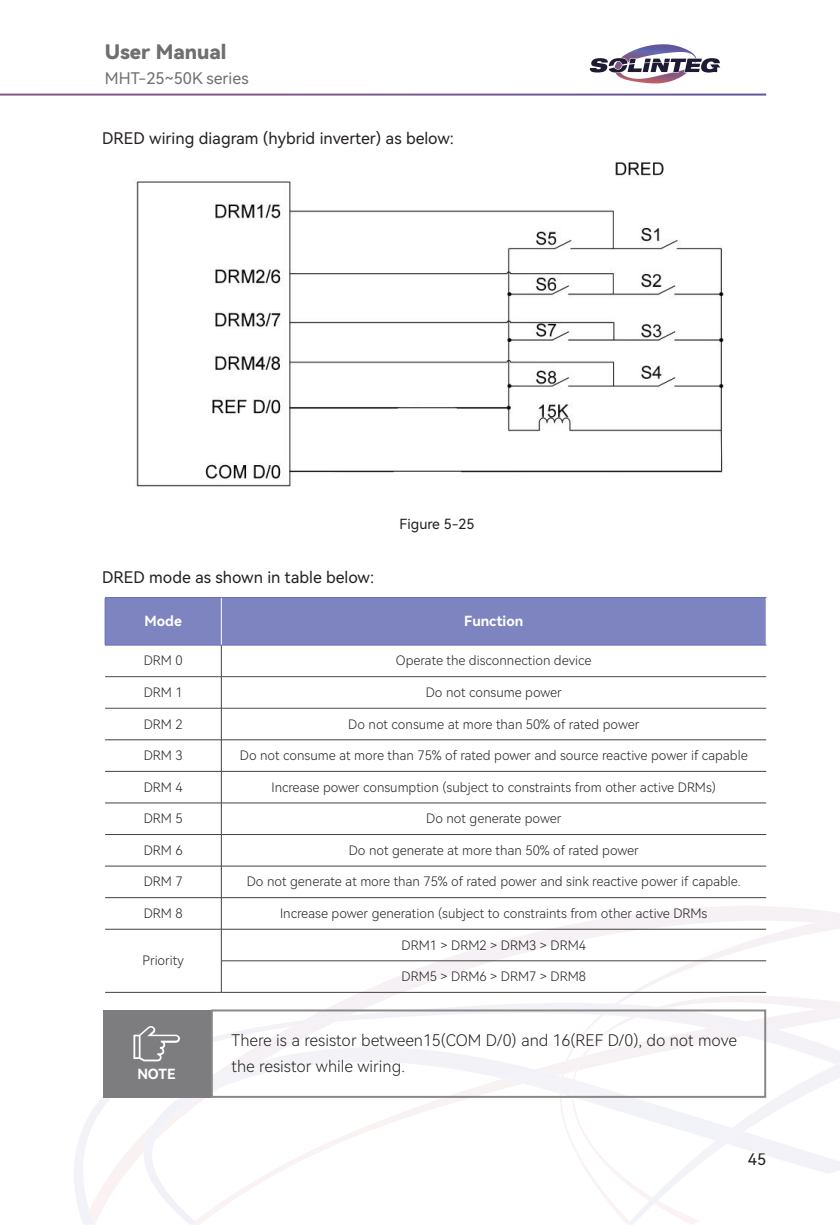
<style>
.page{position:relative;width:840px;height:1225px;background:#fff}
.page>*{position:absolute;margin:0;border:0;box-sizing:border-box;transform-origin:0 0}
.t1{font:20px "Harmony OS Sans Black";color:#6f6f6f}
.t2{font:16px/26px "Harmony OS Sans Light";color:#241f1f}
.t3{font:16px "Harmony OS Sans";color:#241f1f}
.t4{font:16px "Harmony OS Sans";color:#6f6f6f}
.t5{font:14px "Harmony OS Sans Bold";color:#fff}
.t6{font:14px "Harmony OS Sans";color:#241f1f}
.t7{font:13px "Harmony OS Sans Light";color:#241f1f}
</style>
<div class="page">
<svg style="left:0;top:44px;width:765px;height:52px"></svg>
<svg style="left:105px;top:905px;width:734px;height:97px"></svg>
<svg style="left:74px;top:1002px;width:485px;height:222px"></svg>
<svg style="left:143px;top:1047px;width:416px;height:177px"></svg>
<svg style="left:559px;top:917px;width:280px;height:224px"></svg>
<svg style="left:571px;top:995px;width:268px;height:228px"></svg>
<svg style="left:626px;top:1063px;width:213px;height:161px"></svg>
<img style="left:136px;top:160px;width:587px;height:327px">
<div style="left:393px;top:406px;width:68px;height:74px;background:#fff;border-radius:11px"></div>
<div style="left:106px;top:598px;width:659px;height:47px;background:#7d84c0"></div>
<hr style="left:105px;top:597px;width:116px;height:1px;background:#646eb4">
<hr style="left:221px;top:597px;width:545px;height:1px;background:#646eb4">
<hr style="left:105px;top:598px;width:1px;height:47px;background:#646eb4">
<hr style="left:221px;top:598px;width:1px;height:47px;background:#fff">
<hr style="left:221px;top:708px;width:1px;height:31px;background:#444041">
<hr style="left:105px;top:739px;width:116px;height:1px;background:#444041">
<hr style="left:221px;top:739px;width:544px;height:1px;background:#444041">
<hr style="left:221px;top:740px;width:1px;height:31px;background:#444041">
<hr style="left:105px;top:771px;width:116px;height:1px;background:#444041">
<hr style="left:221px;top:771px;width:544px;height:1px;background:#444041">
<hr style="left:221px;top:771px;width:1px;height:32px;background:#444041">
<hr style="left:105px;top:802px;width:116px;height:1px;background:#444041">
<hr style="left:221px;top:802px;width:544px;height:1px;background:#444041">
<hr style="left:221px;top:803px;width:1px;height:31px;background:#444041">
<hr style="left:105px;top:834px;width:116px;height:1px;background:#444041">
<hr style="left:221px;top:834px;width:544px;height:1px;background:#444041">
<hr style="left:221px;top:834px;width:1px;height:32px;background:#444041">
<hr style="left:105px;top:865px;width:116px;height:1px;background:#444041">
<hr style="left:221px;top:865px;width:544px;height:1px;background:#444041">
<hr style="left:221px;top:866px;width:1px;height:31px;background:#444041">
<hr style="left:105px;top:897px;width:116px;height:1px;background:#444041">
<hr style="left:221px;top:897px;width:544px;height:1px;background:#444041">
<hr style="left:221px;top:897px;width:1px;height:32px;background:#444041">
<hr style="left:105px;top:929px;width:116px;height:1px;background:#444041">
<hr style="left:221px;top:929px;width:544px;height:1px;background:#444041">
<hr style="left:221px;top:929px;width:1px;height:31px;background:#444041">
<hr style="left:221px;top:960px;width:544px;height:1px;background:#444041">
<hr style="left:221px;top:961px;width:1px;height:31px;background:#444041">
<hr style="left:105px;top:992px;width:116px;height:1px;background:#444041">
<hr style="left:221px;top:992px;width:544px;height:1px;background:#444041">
<hr style="left:105px;top:645px;width:116px;height:1px;background:#646eb4">
<hr style="left:221px;top:645px;width:545px;height:1px;background:#646eb4">
<hr style="left:221px;top:645px;width:1px;height:31px;background:#444041">
<hr style="left:221px;top:677px;width:1px;height:31px;background:#444041">
<hr style="left:105px;top:676px;width:116px;height:1px;background:#4e4b4c">
<hr style="left:221px;top:676px;width:544px;height:1px;background:#4e4b4c">
<hr style="left:105px;top:708px;width:116px;height:1px;background:#4e4b4c">
<hr style="left:221px;top:708px;width:544px;height:1px;background:#4e4b4c">
<div style="left:103px;top:1009px;width:108px;height:88px;background:#7d7c7e"></div>
<div style="left:211px;top:1009px;width:554px;height:88px;border:2px solid #898989"></div>
<svg style="left:133px;top:1026px;width:47px;height:35px"></svg>
<hr style="left:289px;top:407px;width:218px;height:1px;background:#121717">
<hr style="left:289px;top:471px;width:431px;height:1px;background:#121717">
<h1 class="t1" style="left:105px;top:38px;width:123px">User Manual</h1>
<p class="t4" style="left:105px;top:67px;width:145px">MHT-25~50K series</p>
<p class="t3" style="left:102px;top:127px;width:353px">DRED wiring diagram (hybrid inverter) as below:</p>
<p class="t3" style="left:102px;top:565px;width:273px">DRED mode as shown in table below:</p>
<p class="t6" style="left:399px;top:515px;width:76px">Figure 5-25</p>
<p class="t5" style="left:144px;top:611px;width:39px">Mode</p>
<p class="t5" style="left:464px;top:611px;width:60px">Function</p>
<p class="t7" style="left:144px;top:651px;width:40px">DRM 0</p>
<p class="t7" style="left:396px;top:651px;width:197px">Operate the disconnection device</p>
<p class="t7" style="left:144px;top:683px;width:40px">DRM 1</p>
<p class="t7" style="left:425px;top:683px;width:137px">Do not consume power</p>
<p class="t7" style="left:144px;top:715px;width:40px">DRM 2</p>
<p class="t7" style="left:348px;top:715px;width:292px">Do not consume at more than 50% of rated power</p>
<p class="t7" style="left:144px;top:746px;width:40px">DRM 3</p>
<p class="t7" style="left:240px;top:746px;width:509px">Do not consume at more than 75% of rated power and source reactive power if capable</p>
<p class="t7" style="left:144px;top:778px;width:40px">DRM 4</p>
<p class="t7" style="left:271px;top:778px;width:446px">Increase power consumption (subject to constraints from other active DRMs)</p>
<p class="t7" style="left:144px;top:809px;width:40px">DRM 5</p>
<p class="t7" style="left:426px;top:809px;width:136px">Do not generate power</p>
<p class="t7" style="left:144px;top:841px;width:40px">DRM 6</p>
<p class="t7" style="left:348px;top:841px;width:291px">Do not generate at more than 50% of rated power</p>
<p class="t7" style="left:144px;top:872px;width:40px">DRM 7</p>
<p class="t7" style="left:247px;top:872px;width:495px">Do not generate at more than 75% of rated power and sink reactive power if capable.</p>
<p class="t7" style="left:144px;top:904px;width:40px">DRM 8</p>
<p class="t7" style="left:280px;top:904px;width:428px">Increase power generation (subject to constraints from other active DRMs</p>
<p class="t7" style="left:142px;top:951px;width:43px">Priority</p>
<p class="t7" style="left:401px;top:936px;width:186px">DRM1 &gt; DRM2 &gt; DRM3 &gt; DRM4</p>
<p class="t7" style="left:401px;top:967px;width:186px">DRM5 &gt; DRM6 &gt; DRM7 &gt; DRM8</p>
<p class="t5" style="left:137px;top:1064px;width:40px">NOTE</p>
<p class="t2" style="left:231px;top:1026px;width:506px">There is a resistor between15(COM D/0) and 16(REF D/0), do not move the resistor while wiring.</p>
<p class="t3" style="left:747px;top:1148px;width:20px">45</p>
</div>
